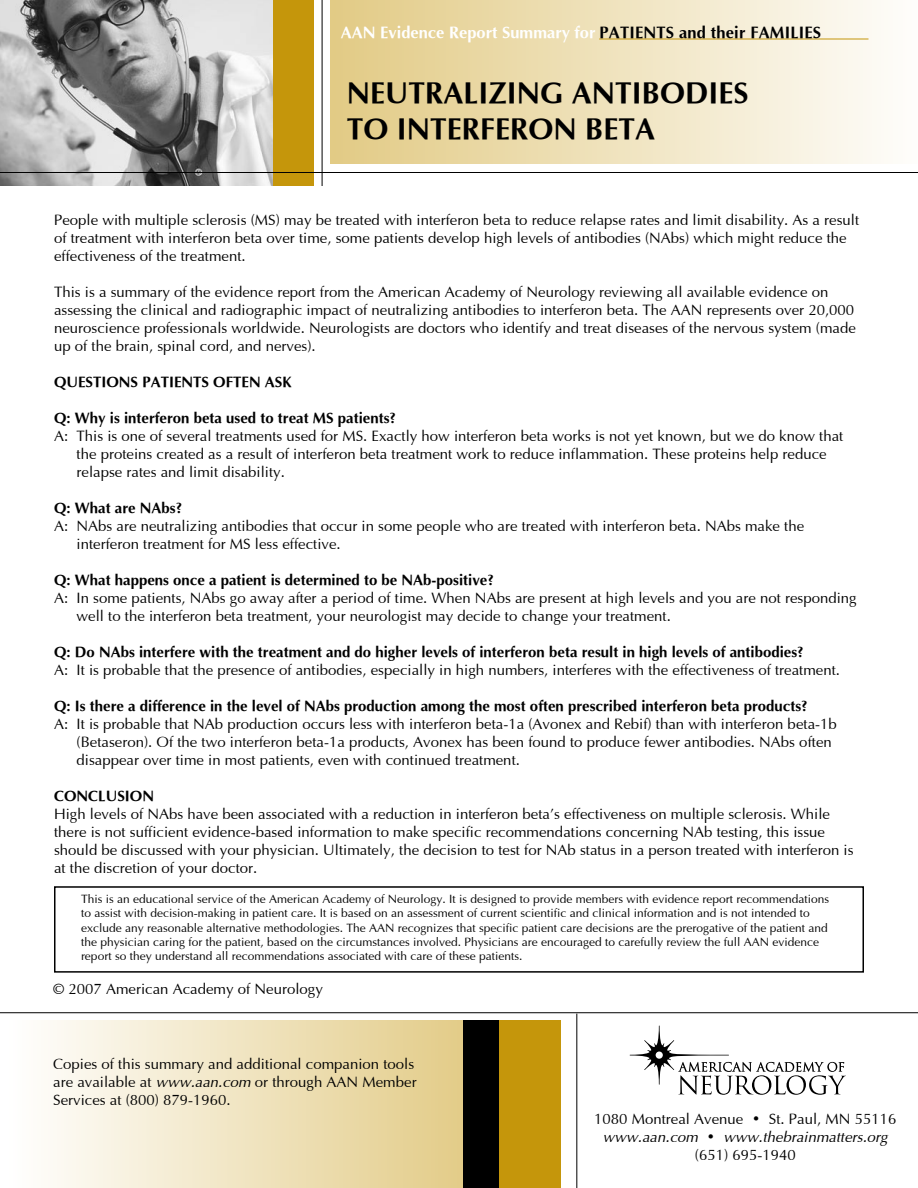
<style>
.page{position:relative;width:918px;height:1188px;background:#fff}
.page>*{position:absolute;margin:0;border:0;box-sizing:border-box;transform-origin:0 0}
.t1{font:700 30px "Optimum";color:#000}
.t2{font:700 16.5px "Optimum";color:#fff}
.t3{font:700 16.5px "Optimum";letter-spacing:.01em;color:#000}
.t4{font:15px/18px "Optimum";color:#000}
.t5{font:700 15px "Optimum";color:#000}
.t6{font:12px/14.4px "Optimum";color:#000}
.s1{color:#000}
.s2{font-style:italic}
</style>
<div class="page">
<div style="left:54px;top:886px;width:810px;height:87px;border:2px solid #000"></div>
<div style="left:1px;top:1020px;width:470px;height:168px;background:linear-gradient(to right,#fff,#e2cb86)"></div>
<div style="left:331px;top:0;width:587px;height:164px;background:linear-gradient(to right,#e2ca85,#fefdfa)"></div>
<img style="left:0;top:0;width:273px;height:186px">
<div style="left:273px;top:0;width:40px;height:186px;background:#c5960b"></div>
<hr style="left:599px;top:39px;width:269px;height:1px;background:#c5960b">
<hr style="left:0;top:172px;width:918px;height:1px;background:#000">
<hr style="left:322px;top:0;width:1px;height:186px;background:#000">
<div style="left:494px;top:1020px;width:66px;height:168px;background:#c5960b"></div>
<svg style="left:630px;top:1026px;width:216px;height:69px"></svg>
<hr style="left:0;top:1012px;width:918px;height:1px;background:#000">
<hr style="left:576px;top:1014px;width:1px;height:174px;background:#000">
<div style="left:463px;top:1020px;width:35px;height:168px;background:#000"></div>
<p class="t2" style="left:341px;top:22px;width:290px">AAN Evidence Report Summary for <span class="s1">Patients</span></p>
<p class="t3" style="left:679px;top:22px;width:101px">and their families</p>
<h1 class="t1" style="left:347px;top:74px;width:42px">Neut</h1>
<h1 class="t1" style="left:425px;top:74px;width:165px">ralizing Anti</h1>
<h1 class="t1" style="left:642px;top:74px;width:37px">bodies</h1>
<h1 class="t1" style="left:347px;top:110px;width:79px">to Inte</h1>
<h1 class="t1" style="left:462px;top:110px;width:195px">rferon Beta</h1>
<p class="t4" style="left:54px;top:211px;width:807px">People with multiple sclerosis (MS) may be treated with interferon beta to reduce relapse rates and limit disability. As a result of treatment with interferon beta over time, some patients develop high levels of antibodies (NAbs) which might reduce the effectiveness of the treatment.</p>
<p class="t4" style="left:54px;top:283px;width:803px">This is a summary of the evidence report from the American Academy of Neurology reviewing all available evidence on assessing the clinical and radiographic impact of neutralizing antibodies to interferon beta. The AAN represents over 20,000 neuroscience professionals worldwide. Neurologists are doctors who identify and treat diseases of the nervous system (made up of the brain, spinal cord, and nerves).</p>
<p class="t5" style="left:54px;top:372px;width:116px">QUESTIONS Patients</p>
<p class="t5" style="left:213px;top:372px;width:30px">often</p>
<p class="t5" style="left:265px;top:372px;width:28px">ask</p>
<p class="t5" style="left:54px;top:408px;width:344px">Q: Why is interferon beta used to treat MS patients?</p>
<p class="t4" style="left:77px;top:427px;width:768px;text-indent:-23px">A: This is one of several treatments used for MS. Exactly how interferon beta works is not yet known, but we do know that the proteins created as a result of interferon beta treatment work to reduce inflammation. These proteins help reduce relapse rates and limit disability.</p>
<p class="t5" style="left:54px;top:498px;width:130px">Q: What are NAbs?</p>
<p class="t4" style="left:77px;top:517px;width:729px;text-indent:-22px">A: NAbs are neutralizing antibodies that occur in some people who are treated with interferon beta. NAbs make the interferon treatment for MS less effective.</p>
<p class="t5" style="left:54px;top:570px;width:442px">Q: What happens once a patient is determined to be NAb-positive?</p>
<p class="t4" style="left:77px;top:589px;width:782px;text-indent:-22px">A: In some patients, NAbs go away after a period of time. When NAbs are present at high levels and you are not responding well to the interferon beta treatment, your neurologist may decide to change your treatment.</p>
<p class="t5" style="left:54px;top:642px;width:751px">Q: Do NAbs interfere with the treatment and do higher levels of interferon beta result in high levels of antibodies?</p>
<p class="t4" style="left:54px;top:661px;width:788px">A: It is probable that the presence of antibodies, especially in high numbers, interferes with the effectiveness of treatment.</p>
<p class="t5" style="left:54px;top:696px;width:755px">Q: Is there a difference in the level of NAbs production among the most often prescribed interferon beta products?</p>
<p class="t4" style="left:77px;top:715px;width:762px;text-indent:-23px">A: It is probable that NAb production occurs less with interferon beta-1a (Avonex and Rebif) than with interferon beta-1b (Betaseron). Of the two interferon beta-1a products, Avonex has been found to produce fewer antibodies. NAbs often disappear over time in most patients, even with continued treatment.</p>
<p class="t5" style="left:54px;top:786px;width:102px">CONCLUSION</p>
<p class="t4" style="left:54px;top:805px;width:801px">High levels of NAbs have been associated with a reduction in interferon beta’s effectiveness on multiple sclerosis. While there is not sufficient evidence-based information to make specific recommendations concerning NAb testing, this issue should be discussed with your physician. Ultimately, the decision to test for NAb status in a person treated with interferon is at the discretion of your doctor.</p>
<p class="t6" style="left:81px;top:892px;width:750px">This is an educational service of the American Academy of Neurology. It is designed to provide members with evidence report recommendations to assist with decision-making in patient care. It is based on an assessment of current scientific and clinical information and is not intended to exclude any reasonable alternative methodologies. The AAN recognizes that specific patient care decisions are the prerogative of the patient and the physician caring for the patient, based on the circumstances involved. Physicians are encouraged to carefully review the full AAN evidence report so they understand all recommendations associated with care of these patients.</p>
<p class="t4" style="left:53px;top:981px;width:271px">© 2007 American Academy of Neurology</p>
<p class="t4" style="left:53px;top:1055px;width:365px">Copies of this summary and additional companion tools are available at <span class="s2">www.aan.com</span> or through AAN Member<br>Services at (800) 879-1960.</p>
<p class="t4" style="left:594px;top:1110px;width:304px;text-align:center">1080 Montreal Avenue • St. Paul, MN 55116 <span class="s2">www.aan.com</span> • <span class="s2">www.thebrainmatters.org </span>(651) 695-1940</p>
</div>
